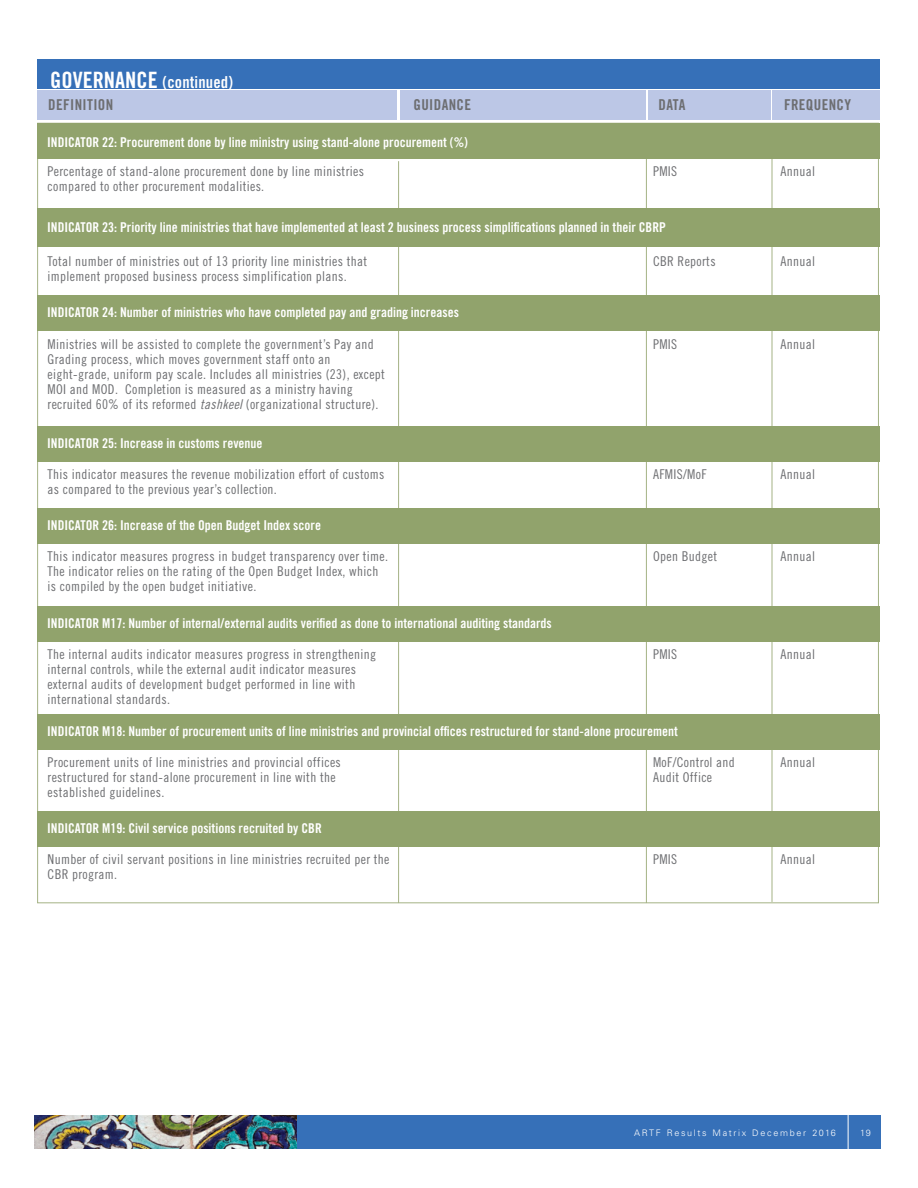
<style>
.page{position:relative;width:918px;height:1188px;background:#fff}
.page>*{position:absolute;margin:0;border:0;box-sizing:border-box;transform-origin:0 0}
.t1{font:16.5px "Trade Gothic Bold Cond Twenty";letter-spacing:.01em;color:#fff}
.t2{font:15px "Trade Gothic Bold Cond Twenty";letter-spacing:.025em;color:#6d6e71}
.t3{font:13.5px/15px "Trade Gothic Cond Eighteen";letter-spacing:.025em;color:#6d6e71}
.t4{font:13.5px "Trade Gothic Bold Cond Twenty";color:#fff}
.t5{font:300 9px "Univers";letter-spacing:.18em;color:#fff}
.s1{font-size:22.5px}
.s2{font-family:"Trade Gothic Cond Eighteen Obl"}
</style>
<div class="page">
<div style="left:57px;top:1115px;width:824px;height:34px;background:#3670b8"></div>
<img style="left:35px;top:1115px;width:262px;height:34px">
<hr style="left:848px;top:1105px;width:1px;height:83px;background:#fff">
<hr style="left:646px;top:159px;width:1px;height:744px;background:#a4b284">
<hr style="left:398px;top:161px;width:1px;height:742px;background:#a4b284">
<hr style="left:772px;top:157px;width:1px;height:745px;background:#a4b284">
<div style="left:37px;top:59px;width:843px;height:30px;background:#3670b8"></div>
<div style="left:37px;top:91px;width:360px;height:29px;background:#bcc7e6"></div>
<div style="left:648px;top:91px;width:123px;height:29px;background:#bcc7e6"></div>
<div style="left:772px;top:91px;width:108px;height:29px;background:#bcc7e6"></div>
<div style="left:401px;top:91px;width:245px;height:29px;background:#bcc7e6"></div>
<div style="left:37px;top:123px;width:843px;height:36px;background:#91a36c"></div>
<div style="left:37px;top:606px;width:843px;height:35px;background:#91a36c"></div>
<div style="left:37px;top:714px;width:843px;height:35px;background:#91a36c"></div>
<div style="left:37px;top:811px;width:843px;height:35px;background:#91a36c"></div>
<div style="left:37px;top:208px;width:843px;height:38px;background:#91a36c"></div>
<div style="left:37px;top:426px;width:843px;height:35px;background:#91a36c"></div>
<div style="left:37px;top:508px;width:843px;height:36px;background:#91a36c"></div>
<div style="left:37px;top:295px;width:843px;height:35px;background:#91a36c"></div>
<p class="t1" style="left:50px;top:72px;width:184px"><span class="s1">GOVERNANCE</span> (continued)</p>
<p class="t2" style="left:48px;top:95px;width:67px">DEFINITION</p>
<p class="t2" style="left:414px;top:95px;width:59px">GUIDANCE</p>
<p class="t2" style="left:659px;top:95px;width:28px">DATA</p>
<p class="t2" style="left:784px;top:95px;width:69px">FREQUENCY</p>
<p class="t4" style="left:47px;top:134px;width:11px">Indicator</p>
<p class="t4" style="left:102px;top:134px;width:367px">22: Procurement done by line ministry using stand-alone procurement (%)</p>
<p class="t3" style="left:48px;top:164px;width:318px">Percentage of stand-alone procurement done by line ministries compared to other procurement modalities.</p>
<p class="t3" style="left:653px;top:164px;width:20px">PMIS</p>
<p class="t4" style="left:47px;top:219px;width:620px">INDICATOR 23: Priority line ministries that have implemented at least 2 business process simplifications planned in their CBRP</p>
<p class="t3" style="left:48px;top:253px;width:321px">Total number of ministries out of 13 priority line ministries that implement proposed business process simplification plans.</p>
<p class="t3" style="left:653px;top:253px;width:64px">CBR Reports</p>
<p class="t3" style="left:781px;top:164px;width:36px">Annual</p>
<p class="t3" style="left:781px;top:253px;width:36px">Annual</p>
<p class="t4" style="left:47px;top:304px;width:413px">INDICATOR 24: Number of ministries who have completed pay and grading increases</p>
<p class="t3" style="left:48px;top:337px;width:339px">Ministries will be assisted to complete the government’s Pay and Grading process, which moves government staff onto an eight-grade, uniform pay scale. Includes all ministries (23), except MOI and MOD. Completion is measured as a ministry having recruited 60% of its reformed <span class="s2">tashkeel</span> (organizational structure).</p>
<p class="t3" style="left:653px;top:337px;width:20px">PMIS</p>
<p class="t3" style="left:781px;top:337px;width:36px">Annual</p>
<p class="t4" style="left:47px;top:435px;width:11px">Indicator</p>
<p class="t4" style="left:102px;top:435px;width:162px">25: Increase in customs revenue</p>
<p class="t3" style="left:48px;top:467px;width:338px">This indicator measures the revenue mobilization effort of customs as compared to the previous year’s collection.</p>
<p class="t3" style="left:653px;top:467px;width:55px">AFMIS/MoF</p>
<p class="t3" style="left:781px;top:467px;width:36px">Annual</p>
<p class="t4" style="left:47px;top:517px;width:11px">Indicator</p>
<p class="t4" style="left:102px;top:517px;width:220px">26: Increase of the Open Budget Index score</p>
<p class="t3" style="left:48px;top:549px;width:342px">This indicator measures progress in budget transparency over time.<br>The indicator relies on the rating of the Open Budget Index, which is compiled by the open budget initiative.</p>
<p class="t3" style="left:653px;top:549px;width:66px">Open Budget</p>
<p class="t3" style="left:781px;top:549px;width:36px">Annual</p>
<p class="t4" style="left:47px;top:615px;width:506px">INDICATOR M17: Number of internal/external audits verified as done to international auditing standards</p>
<p class="t3" style="left:48px;top:647px;width:330px">The internal audits indicator measures progress in strengthening internal controls, while the external audit indicator measures external audits of development budget performed in line with international standards.</p>
<p class="t3" style="left:653px;top:647px;width:20px">PMIS</p>
<p class="t4" style="left:47px;top:723px;width:632px">INDICATOR M18: Number of procurement units of line ministries and provincial offices restructured for stand-alone procurement</p>
<p class="t3" style="left:48px;top:755px;width:295px">Procurement units of line ministries and provincial offices restructured for stand-alone procurement in line with the established guidelines.</p>
<p class="t4" style="left:47px;top:820px;width:276px">INDICATOR M19: Civil service positions recruited by CBR</p>
<p class="t3" style="left:48px;top:852px;width:343px">Number of civil servant positions in line ministries recruited per the<br>CBR program.</p>
<p class="t3" style="left:653px;top:755px;width:83px">MoF/Control and<br>Audit Office</p>
<p class="t3" style="left:653px;top:852px;width:20px">PMIS</p>
<p class="t3" style="left:781px;top:647px;width:36px">Annual</p>
<p class="t3" style="left:781px;top:755px;width:36px">Annual</p>
<p class="t3" style="left:781px;top:852px;width:36px">Annual</p>
<p class="t5" style="left:634px;top:1128px;width:203px">ARTF Results Matrix December 2016</p>
<p class="t5" style="left:860px;top:1128px;width:12px">19</p>
</div>
